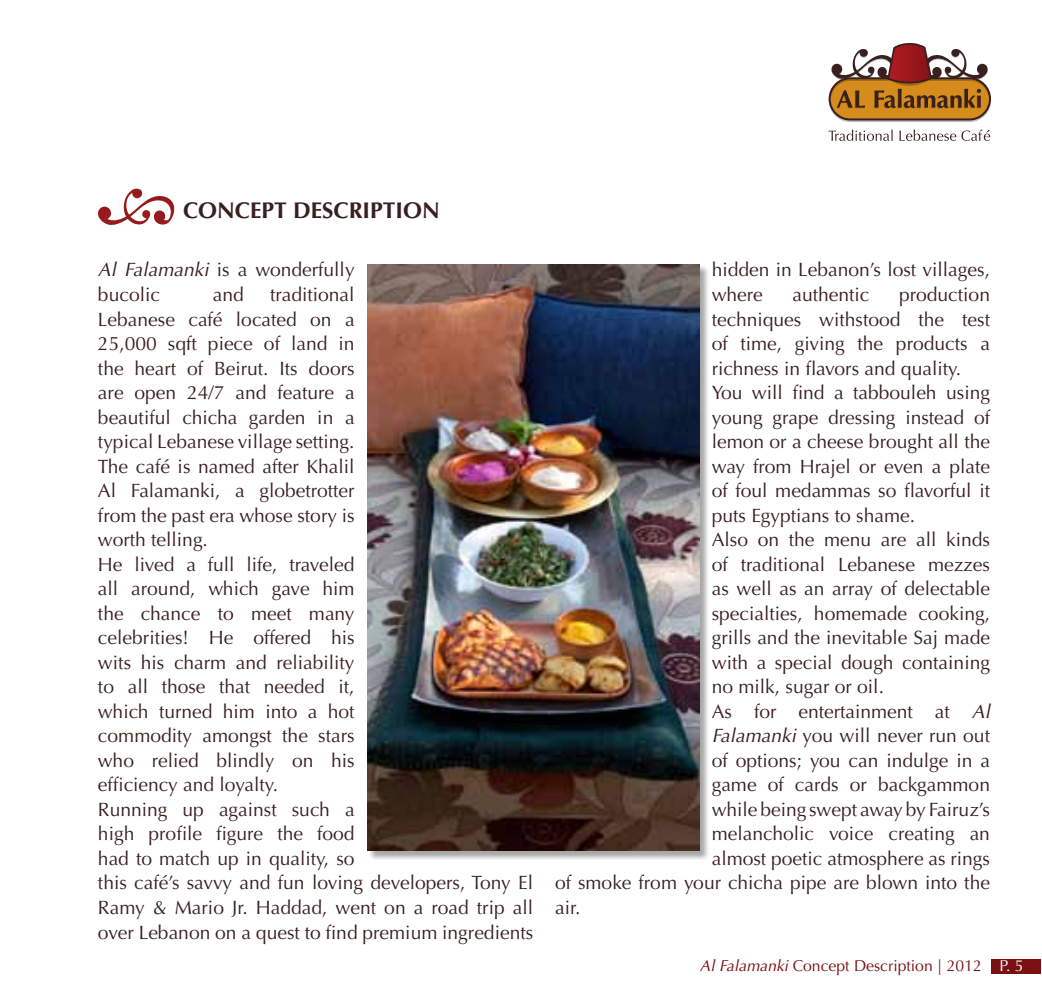
<style>
.page{position:relative;width:1042px;height:993px;background:#fff}
.page>*{position:absolute;margin:0;border:0;box-sizing:border-box;transform-origin:0 0}
.t1{font:700 22.75px "Optima CE";color:#39201f}
.t2{font:19.25px/24.5px "Optima";color:#39201f}
.t3{font:italic 19.25px "Optima";color:#39201f}
.t4{font:15.75px "Optima";color:#791012}
.t5{font:15.75px "Optima";color:#fff}
.s1{font-style:italic}
</style>
<div class="page">
<div style="left:991px;top:958px;width:49px;height:15px;background:#791012"></div>
<svg style="left:828px;top:43px;width:163px;height:79px"></svg>
<svg style="left:828px;top:130px;width:64px;height:11px"></svg>
<svg style="left:899px;top:130px;width:91px;height:11px"></svg>
<svg style="left:98px;top:188px;width:77px;height:37px"></svg>
<div style="left:368px;top:264px;width:341px;height:595px;background:#000;opacity:.35"></div>
<img style="left:368px;top:264px;width:331px;height:586px">
<p class="t1" style="left:183px;top:196px;width:258px">CONCEPT DESCRIPTION</p>
<p class="t2" style="left:98px;top:258px;width:258px;text-align:right"><span class="s1">Al Falamanki</span> is a wonderfully traditional</p>
<p class="t2" style="left:98px;top:282px;width:64px">bucolic</p>
<p class="t2" style="left:213px;top:282px;width:33px">and</p>
<p class="t2" style="left:98px;top:307px;width:79px">Lebanese</p>
<p class="t2" style="left:188px;top:307px;width:36px">café</p>
<p class="t2" style="left:236px;top:307px;width:62px">located</p>
<p class="t2" style="left:310px;top:307px;width:23px">on</p>
<p class="t2" style="left:345px;top:307px;width:11px">a</p>
<p class="t2" style="left:98px;top:331px;width:60px">25,000</p>
<p class="t2" style="left:168px;top:331px;width:30px">sqft</p>
<p class="t2" style="left:208px;top:331px;width:46px">piece</p>
<p class="t2" style="left:264px;top:331px;width:18px">of</p>
<p class="t2" style="left:291px;top:331px;width:38px">land</p>
<p class="t2" style="left:339px;top:331px;width:18px">in</p>
<p class="t2" style="left:98px;top:356px;width:27px">the</p>
<p class="t2" style="left:98px;top:380px;width:27px">are</p>
<p class="t2" style="left:135px;top:356px;width:43px">heart</p>
<p class="t2" style="left:135px;top:380px;width:43px">open</p>
<p class="t2" style="left:187px;top:356px;width:18px">of</p>
<p class="t2" style="left:214px;top:356px;width:56px">Beirut.</p>
<p class="t2" style="left:279px;top:356px;width:20px">Its</p>
<p class="t2" style="left:309px;top:356px;width:48px">doors</p>
<p class="t2" style="left:187px;top:380px;width:39px">24/7</p>
<p class="t2" style="left:235px;top:380px;width:33px">and</p>
<p class="t2" style="left:277px;top:380px;width:58px">feature</p>
<p class="t2" style="left:345px;top:380px;width:11px">a</p>
<p class="t2" style="left:98px;top:405px;width:258px">beautiful<br>typical Lebanese village setting.</p>
<p class="t2" style="left:98px;top:454px;width:258px;text-align:right">The café is named after Khalil globetrotter</p>
<p class="t2" style="left:182px;top:405px;width:56px">chicha</p>
<p class="t2" style="left:249px;top:405px;width:58px">garden</p>
<p class="t2" style="left:317px;top:405px;width:18px">in</p>
<p class="t2" style="left:345px;top:405px;width:11px">a</p>
<p class="t2" style="left:98px;top:478px;width:258px">Al<br>from the past era whose story is worth telling.</p>
<p class="t2" style="left:289px;top:552px;width:67px">traveled</p>
<p class="t2" style="left:131px;top:478px;width:91px">Falamanki,</p>
<p class="t2" style="left:235px;top:478px;width:11px">a</p>
<p class="t2" style="left:208px;top:552px;width:28px">full</p>
<p class="t2" style="left:246px;top:552px;width:33px">life,</p>
<p class="t2" style="left:134px;top:552px;width:42px">lived</p>
<p class="t2" style="left:98px;top:552px;width:26px">He</p>
<p class="t2" style="left:186px;top:552px;width:11px">a</p>
<p class="t2" style="left:98px;top:576px;width:22px">all</p>
<p class="t2" style="left:131px;top:576px;width:66px">around,</p>
<p class="t2" style="left:208px;top:576px;width:52px">which</p>
<p class="t2" style="left:272px;top:576px;width:39px">gave</p>
<p class="t2" style="left:322px;top:576px;width:34px">him</p>
<p class="t2" style="left:98px;top:601px;width:27px">the</p>
<p class="t2" style="left:141px;top:601px;width:61px">chance</p>
<p class="t2" style="left:218px;top:601px;width:18px">to</p>
<p class="t2" style="left:251px;top:601px;width:42px">meet</p>
<p class="t2" style="left:309px;top:601px;width:47px">many</p>
<p class="t2" style="left:98px;top:625px;width:92px">celebrities!</p>
<p class="t2" style="left:209px;top:625px;width:26px">He</p>
<p class="t2" style="left:253px;top:625px;width:59px">offered</p>
<p class="t2" style="left:331px;top:625px;width:25px">his</p>
<p class="t2" style="left:98px;top:650px;width:35px">wits</p>
<p class="t2" style="left:141px;top:650px;width:25px">his</p>
<p class="t2" style="left:174px;top:650px;width:54px">charm</p>
<p class="t2" style="left:236px;top:650px;width:33px">and</p>
<p class="t2" style="left:276px;top:650px;width:80px">reliability</p>
<p class="t2" style="left:98px;top:674px;width:18px">to</p>
<p class="t2" style="left:128px;top:674px;width:22px">all</p>
<p class="t2" style="left:162px;top:674px;width:45px">those</p>
<p class="t2" style="left:219px;top:674px;width:33px">that</p>
<p class="t2" style="left:264px;top:674px;width:62px">needed</p>
<p class="t2" style="left:338px;top:674px;width:18px">,i t</p>
<p class="t2" style="left:98px;top:699px;width:52px">which</p>
<p class="t2" style="left:159px;top:699px;width:55px">turned</p>
<p class="t2" style="left:223px;top:699px;width:34px">him</p>
<p class="t2" style="left:265px;top:699px;width:34px">into</p>
<p class="t2" style="left:308px;top:699px;width:11px">a</p>
<p class="t2" style="left:328px;top:699px;width:28px">hot</p>
<p class="t2" style="left:98px;top:723px;width:96px">commodity</p>
<p class="t2" style="left:202px;top:723px;width:71px">amongst</p>
<p class="t2" style="left:282px;top:723px;width:27px">the</p>
<p class="t2" style="left:318px;top:723px;width:38px">stars</p>
<p class="t2" style="left:98px;top:748px;width:182px">who<br>efficiency and loyalty.</p>
<p class="t2" style="left:152px;top:748px;width:49px">relied</p>
<p class="t2" style="left:216px;top:748px;width:59px">blindly</p>
<p class="t2" style="left:292px;top:748px;width:23px">on</p>
<p class="t2" style="left:331px;top:748px;width:25px">his</p>
<p class="t2" style="left:98px;top:797px;width:71px">Running</p>
<p class="t2" style="left:183px;top:797px;width:23px">up</p>
<p class="t2" style="left:219px;top:797px;width:59px">against</p>
<p class="t2" style="left:292px;top:797px;width:40px">such</p>
<p class="t2" style="left:345px;top:797px;width:11px">a</p>
<p class="t2" style="left:148px;top:821px;width:55px">profile</p>
<p class="t2" style="left:216px;top:821px;width:49px">figure</p>
<p class="t2" style="left:317px;top:821px;width:39px">food</p>
<p class="t2" style="left:98px;top:821px;width:437px">high<br>had to match up in quality, so<br>this café s’ savvy and fun loving developers, Tony El Ramy &amp; Mario .J r Haddad, went on a road trip all over Lebanon on a quest to find premium ingredients</p>
<p class="t2" style="left:277px;top:821px;width:27px">the</p>
<p class="t2" style="left:712px;top:258px;width:280px;text-align:right">hidden in Lebanon s’ lost villages, production</p>
<p class="t2" style="left:712px;top:282px;width:52px">where</p>
<p class="t2" style="left:792px;top:282px;width:79px">authentic</p>
<p class="t2" style="left:712px;top:307px;width:91px">techniques</p>
<p class="t2" style="left:819px;top:307px;width:83px">withstood</p>
<p class="t2" style="left:918px;top:307px;width:27px">the</p>
<p class="t2" style="left:962px;top:307px;width:29px">test</p>
<p class="t2" style="left:712px;top:331px;width:251px">of<br>richness in flavors and quality.</p>
<p class="t2" style="left:946px;top:380px;width:45px">using</p>
<p class="t2" style="left:857px;top:331px;width:27px">the</p>
<p class="t2" style="left:896px;top:331px;width:73px">products</p>
<p class="t2" style="left:740px;top:331px;width:43px">time,</p>
<p class="t2" style="left:795px;top:331px;width:51px">giving</p>
<p class="t2" style="left:980px;top:331px;width:11px">a</p>
<p class="t2" style="left:792px;top:380px;width:34px">find</p>
<p class="t2" style="left:752px;top:380px;width:33px">will</p>
<p class="t2" style="left:853px;top:380px;width:85px">tabbouleh</p>
<p class="t2" style="left:712px;top:380px;width:32px">You</p>
<p class="t2" style="left:834px;top:380px;width:11px">a</p>
<p class="t2" style="left:974px;top:405px;width:18px">of</p>
<p class="t2" style="left:828px;top:405px;width:69px">dressing</p>
<p class="t2" style="left:905px;top:405px;width:60px">instead</p>
<p class="t2" style="left:712px;top:405px;width:280px">young<br>lemon or a cheese brought all the way from Hrajel or even a plate of foul medammas so flavorful it puts Egyptians to shame.</p>
<p class="t2" style="left:946px;top:527px;width:45px">kinds</p>
<p class="t2" style="left:772px;top:405px;width:47px">grape</p>
<p class="t2" style="left:712px;top:527px;width:38px">Also</p>
<p class="t2" style="left:789px;top:527px;width:27px">the</p>
<p class="t2" style="left:916px;top:527px;width:22px">all</p>
<p class="t2" style="left:758px;top:527px;width:23px">on</p>
<p class="t2" style="left:824px;top:527px;width:49px">menu</p>
<p class="t2" style="left:881px;top:527px;width:27px">are</p>
<p class="t2" style="left:712px;top:552px;width:18px">of</p>
<p class="t2" style="left:712px;top:576px;width:280px">as well as an array of delectable</p>
<p class="t2" style="left:918px;top:601px;width:73px">cooking,</p>
<p class="t2" style="left:741px;top:552px;width:86px">traditional</p>
<p class="t2" style="left:838px;top:552px;width:79px">Lebanese</p>
<p class="t2" style="left:928px;top:552px;width:64px">mezzes</p>
<p class="t2" style="left:712px;top:601px;width:280px">specialties,<br>grills and the inevitable Saj made with a special dough containing no milk, sugar or oil.</p>
<p class="t3" style="left:972px;top:700px;width:20px">Al</p>
<p class="t2" style="left:814px;top:601px;width:95px">homemade</p>
<p class="t2" style="left:754px;top:699px;width:24px">for</p>
<p class="t2" style="left:712px;top:699px;width:22px">As</p>
<p class="t2" style="left:712px;top:723px;width:280px"><span class="s1">Falamanki</span> you will never run out</p>
<p class="t2" style="left:712px;top:748px;width:280px">of options; you can indulge in a</p>
<p class="t2" style="left:878px;top:772px;width:113px">backgammon</p>
<p class="t2" style="left:798px;top:699px;width:116px">entertainment</p>
<p class="t2" style="left:935px;top:699px;width:16px">at</p>
<p class="t2" style="left:768px;top:772px;width:18px">of</p>
<p class="t2" style="left:795px;top:772px;width:45px">cards</p>
<p class="t2" style="left:712px;top:772px;width:46px">game</p>
<p class="t2" style="left:712px;top:797px;width:280px">whilebeingsweptaway by Fairuz s’</p>
<p class="t2" style="left:969px;top:821px;width:22px">an</p>
<p class="t2" style="left:850px;top:772px;width:19px">or</p>
<p class="t2" style="left:712px;top:821px;width:104px">melancholic</p>
<p class="t2" style="left:712px;top:846px;width:280px">almost poetic atmosphere as rings</p>
<p class="t2" style="left:555px;top:870px;width:436px">of smoke from your chicha pipe are blown into the</p>
<p class="t2" style="left:555px;top:895px;width:27px">air.</p>
<p class="t2" style="left:829px;top:821px;width:46px">voice</p>
<p class="t2" style="left:888px;top:821px;width:68px">creating</p>
<p class="t4" style="left:700px;top:956px;width:283px"><span class="s1">Al Falamanki</span> Concept Description | 2012</p>
<p class="t5" style="left:999px;top:956px;width:26px">5.P</p>
</div>
